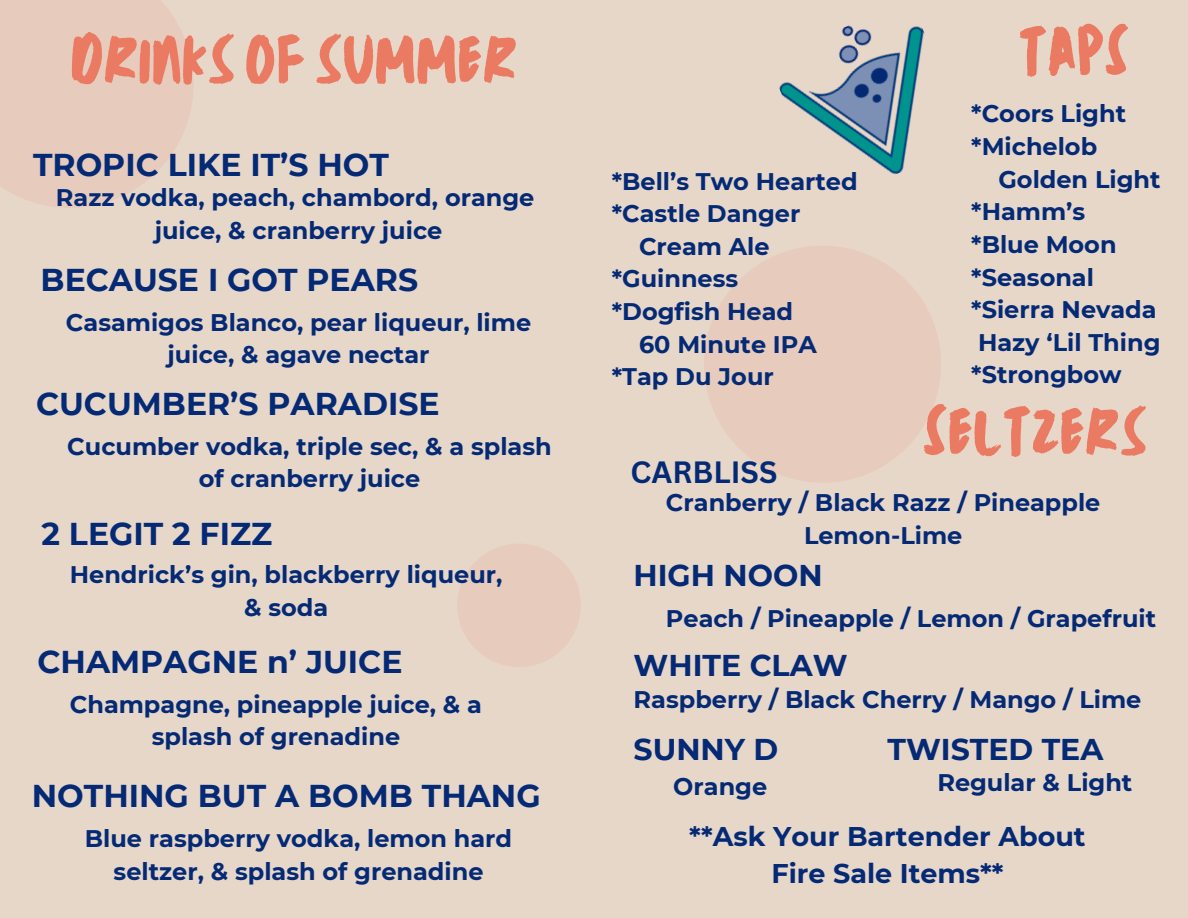
<style>
.page{position:relative;width:1188px;height:918px;background:#e7d7c9}
.page>*{position:absolute;margin:0;border:0;box-sizing:border-box;transform-origin:0 0}
.t1{font:64.5px "TC October Regular";color:#eb7a63}
.t2{font:700 31.5px "Montserrat";color:#052a75}
.t3{font:700 30px "Montserrat";color:#052a75}
.t4{font:700 30px "Canva Sans";color:#052a75}
.t5{font:700 27px/37.2px "Montserrat";color:#052a75;text-align:center}
.t6{font:700 24px "Montserrat";color:#052a75}
</style>
<div class="page">
<div style="left:704px;top:246px;width:237px;height:237px;background:#e7cbbc;border-radius:50%"></div>
<div style="left:0;top:0;width:194px;height:208px;background:#e7cbbc"></div>
<div style="left:457px;top:544px;width:124px;height:123px;background:#e7cbbc;border-radius:50%"></div>
<img style="left:779px;top:25px;width:146px;height:150px">
<p class="t1" style="left:70px;top:11px;width:449px">DRINKS OF SUMMER</p>
<p class="t2" style="left:33px;top:145px;width:357px">TROPIC LIKE IT’S HOT</p>
<h4 class="t6" style="left:56px;top:183px;width:480px">Razz vodka, peach, chambord, orange</h4>
<h3 class="t6" style="left:155px;top:216px;width:289px">juice, &amp; cranberry juice</h3>
<p class="t2" style="left:41px;top:261px;width:379px">BECAUSE I GOT PEARS</p>
<p class="t6" style="left:66px;top:308px;width:467px">Casamigos Blanco, pear liqueur, lime</p>
<p class="t6" style="left:168px;top:340px;width:263px">juice, &amp; agave nectar</p>
<h3 class="t2" style="left:36px;top:385px;width:405px">CUCUMBER’S PARADISE</h3>
<p class="t6" style="left:67px;top:431px;width:486px">Cucumber vodka, triple sec, &amp; a splash</p>
<h3 class="t6" style="left:199px;top:464px;width:223px">of cranberry juice</h3>
<p class="t2" style="left:41px;top:514px;width:232px">2 LEGIT 2 FIZZ</p>
<h3 class="t6" style="left:70px;top:560px;width:434px">Hendrick’s gin, blackberry liqueur,</h3>
<h3 class="t6" style="left:244px;top:593px;width:86px">&amp; soda</h3>
<p class="t2" style="left:37px;top:643px;width:367px">CHAMPAGNE n’ JUICE</p>
<p class="t6" style="left:70px;top:689px;width:414px">Champagne, pineapple juice, &amp; a</p>
<p class="t6" style="left:152px;top:722px;width:250px">splash of grenadine</p>
<h3 class="t2" style="left:32px;top:777px;width:510px">NOTHING BUT A BOMB THANG</h3>
<p class="t6" style="left:85px;top:824px;width:429px">Blue raspberry vodka, lemon hard</p>
<p class="t6" style="left:114px;top:857px;width:371px">seltzer, &amp; splash of grenadine</p>
<p class="t6" style="left:612px;top:166px;width:247px">*Bell’s Two Hearted</p>
<h3 class="t6" style="left:612px;top:199px;width:190px">*Castle Danger</h3>
<p class="t6" style="left:639px;top:232px;width:132px">Cream Ale</p>
<p class="t6" style="left:612px;top:264px;width:128px">*Guinness</p>
<p class="t6" style="left:612px;top:297px;width:183px">*Dogfish Head</p>
<p class="t6" style="left:639px;top:329px;width:179px">60 Minute IPA</p>
<p class="t6" style="left:612px;top:362px;width:164px">*Tap Du Jour</p>
<h3 class="t4" style="left:631px;top:451px;width:148px">CARBLISS</h3>
<h2 class="t1" style="left:1018px;top:3px;width:113px">TAPS</h2>
<h1 class="t6" style="left:971px;top:99px;width:156px">*Coors Light</h1>
<p class="t6" style="left:971px;top:132px;width:127px">*Michelob</p>
<p class="t6" style="left:998px;top:164px;width:164px">Golden Light</p>
<p class="t6" style="left:971px;top:197px;width:115px">*Hamm’s</p>
<p class="t6" style="left:971px;top:230px;width:147px">*Blue Moon</p>
<p class="t6" style="left:971px;top:262px;width:124px">*Seasonal</p>
<p class="t6" style="left:971px;top:295px;width:187px">*Sierra Nevada</p>
<p class="t6" style="left:978px;top:328px;width:184px">Hazy ‘Lil Thing</p>
<p class="t6" style="left:971px;top:360px;width:152px">*Strongbow</p>
<p class="t1" style="left:923px;top:383px;width:226px">SELTZERS</p>
<p class="t6" style="left:666px;top:488px;width:436px">Cranberry / Black Razz / Pineapple</p>
<p class="t6" style="left:804px;top:520px;width:160px">Lemon-Lime</p>
<p class="t3" style="left:634px;top:556px;width:190px">HIGH NOON</p>
<p class="t6" style="left:666px;top:603px;width:492px">Peach / Pineapple / Lemon / Grapefruit</p>
<p class="t3" style="left:634px;top:647px;width:216px">WHITE CLAW</p>
<h3 class="t6" style="left:634px;top:684px;width:509px">Raspberry / Black Cherry / Mango / Lime</h3>
<h2 class="t3" style="left:634px;top:731px;width:146px">SUNNY D</h2>
<p class="t6" style="left:673px;top:771px;width:95px">Orange</p>
<p class="t3" style="left:888px;top:731px;width:217px">TWISTED TEA</p>
<h3 class="t6" style="left:937px;top:768px;width:197px">Regular &amp; Light</h3>
<h5 class="t5" style="left:689px;top:818px;width:398px">**Ask Your Bartender About<br>Fire Sale Items**</h5>
</div>
